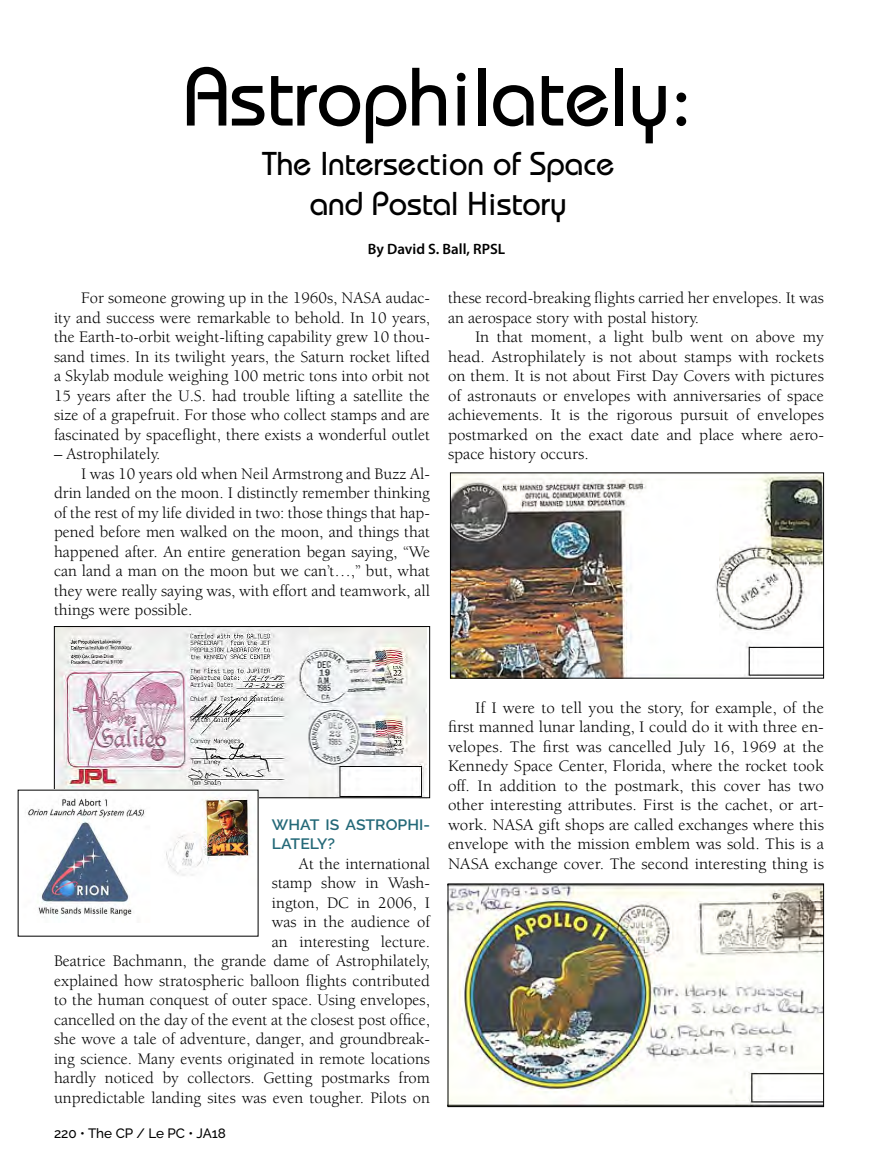
<style>
.page{position:relative;width:878px;height:1161px;background:#fff}
.page>*{position:absolute;margin:0;border:0;box-sizing:border-box;transform-origin:0 0}
.t1{font:500 82.5px "Bauhaus";color:#000}
.t2{font:500 33px/39.6px "Bauhaus";color:#000;text-align:center}
.t3{font:16.5px/19.5px "Berkeley";color:#000;text-align:justify}
.t4{font:600 15px/19.5px "Raleway";color:#246978;scale:1.05 1}
.t5{font:600 15px "Myriad Pro";color:#000}
.t6{font:500 13.5px "Raleway";color:#000}
</style>
<div class="page">
<img style="left:452px;top:474px;width:370px;height:203px">
<div style="left:450px;top:472px;width:374px;height:207px;border:1px solid #000"></div>
<img style="left:56px;top:628px;width:371px;height:168px">
<div style="left:54px;top:626px;width:376px;height:172px;border:1px solid #000"></div>
<img style="left:28px;top:792px;width:228px;height:124px">
<img style="left:449px;top:886px;width:373px;height:219px">
<div style="left:447px;top:884px;width:377px;height:223px;border:1px solid #000"></div>
<h1 class="t1" style="left:184px;top:48px;width:510px">Astrophilately:</h1>
<h2 class="t2" style="left:262px;top:144px;width:354px">The Intersection of Space and Postal History</h2>
<p class="t5" style="left:368px;top:240px;width:139px">By David S. Ball, RPSL</p>
<p class="t3" style="left:54px;top:289px;width:377px;text-indent:27px">For someone growing up in the 1960s, NASA audac&shy;ity and success were remarkable to behold. In 10 years, the Earth-to-orbit weight-lifting capability grew 10 thou&shy;sand times. In its twilight years, the Saturn rocket lifted a Skylab module weighing 100 metric tons into orbit not 15 years after the U.S. had trouble lifting a satellite the size of a grapefruit. For those who collect stamps and are fascinated by spaceflight, there exists a wonderful outlet</p>
<p class="t3" style="left:54px;top:445px;width:108px">– Astrophilately.</p>
<p class="t3" style="left:81px;top:464px;width:350px">I was 10 years old when Neil Armstrong and Buzz Al-</p>
<p class="t3" style="left:54px;top:484px;width:377px">drin landed on the moon. I distinctly remember thinking</p>
<p class="t3" style="left:54px;top:503px;width:377px">of the rest of my life divided in two: those things that hap-</p>
<p class="t3" style="left:54px;top:523px;width:377px">pened before men walked on the moon, and things that</p>
<p class="t3" style="left:54px;top:542px;width:377px">happened after. An entire generation began saying, “We</p>
<p class="t3" style="left:54px;top:562px;width:377px">can land a man on the moon but we can’t…,” but, what</p>
<p class="t3" style="left:54px;top:581px;width:377px">they were really saying was, with effort and teamwork, all</p>
<p class="t3" style="left:54px;top:601px;width:140px">things were possible.</p>
<p class="t3" style="left:448px;top:289px;width:377px">these record-breaking flights carried her envelopes. It was an aerospace story with postal history.</p>
<p class="t3" style="left:448px;top:328px;width:377px;text-indent:27px">In that moment, a light bulb went on above my head. Astrophilately is not about stamps with rockets on them. It is not about First Day Covers with pictures of astronauts or envelopes with anniversaries of space achievements. It is the rigorous pursuit of envelopes postmarked on the exact date and place where aero&shy;space history occurs.</p>
<p class="t4" style="left:272px;top:815px;width:152px">WHAT IS ASTROPHI-<br>LATELY?</p>
<p class="t3" style="left:54px;top:854px;width:377px;text-align:right">At the international<br>stamp show in Wash-<br>ington, DC in 2006, I<br>was in the audience of<br>an interesting lecture.<br>Beatrice Bachmann, the grande dame of Astrophilately, explained how stratospheric balloon flights contributed to the human conquest of outer space. Using envelopes, cancelled on the day of the event at the closest post office, she wove a tale of adventure, danger, and groundbreak&shy;ing science. Many events originated in remote locations hardly noticed by collectors. Getting postmarks from unpredictable landing sites was even tougher. Pilots on</p>
<p class="t6" style="left:54px;top:1126px;width:173px">220 • The CP / Le PC • JA18</p>
<p class="t3" style="left:448px;top:698px;width:377px;text-indent:27px">If I were to tell you the story, for example, of the first manned lunar landing, I could do it with three en&shy;velopes. The first was cancelled July 16, 1969 at the Kennedy Space Center, Florida, where the rocket took off. In addition to the postmark, this cover has two other interesting attributes. First is the cachet, or art&shy;work. NASA gift shops are called exchanges where this envelope with the mission emblem was sold. This is a NASA exchange cover. The second interesting thing is</p>
</div>
